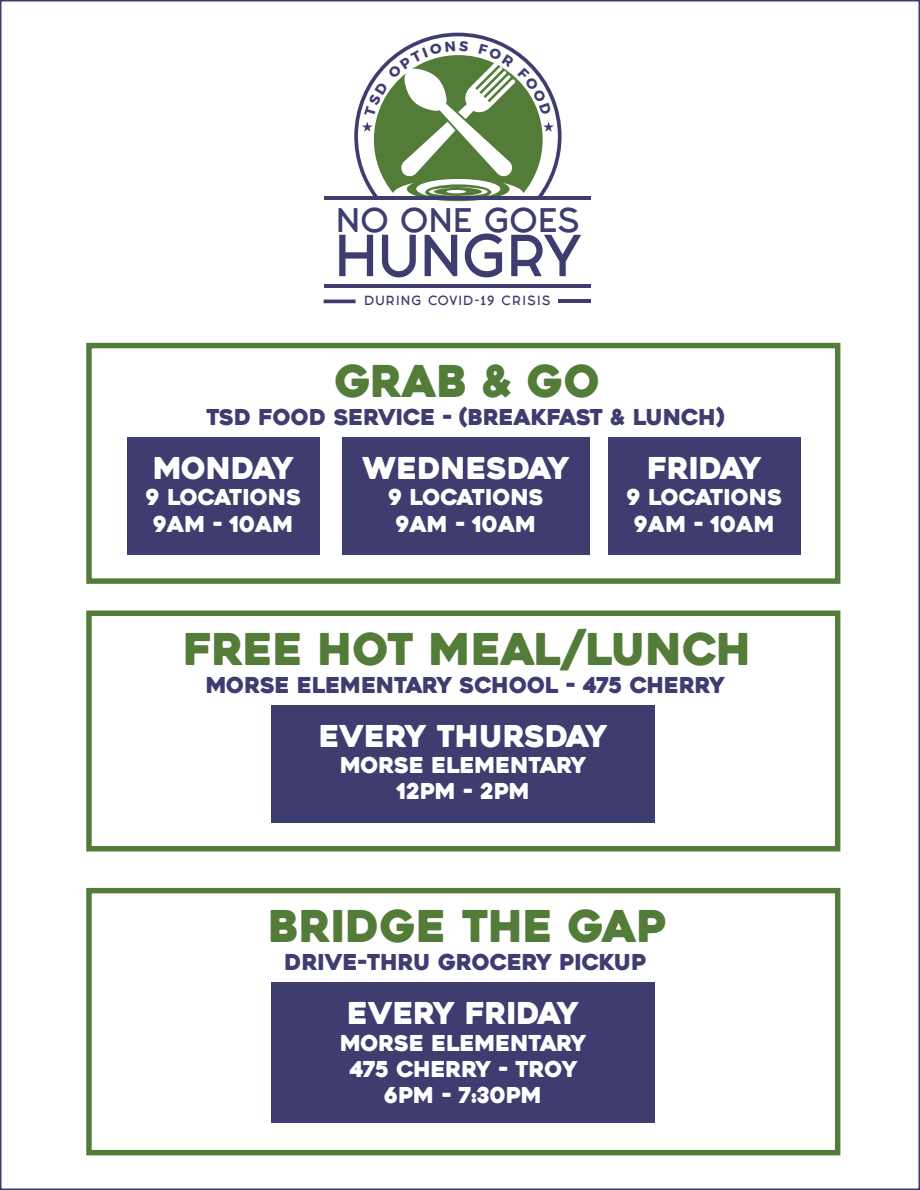
<style>
.page{position:relative;width:920px;height:1190px;background:#fff}
.page>*{position:absolute;margin:0;border:0;box-sizing:border-box;transform-origin:0 0}
.t1{font:50.25px "Fashion Fetish";color:#3f3d6f}
.t2{font:43.65px "Heavitas";color:#537c39}
.t3{font:30px "Heavitas";color:#fff}
.t4{font:28.95px "Fashion Fetish";color:#3f3d6f}
.t5{font:21.9px/26.2px "Heavitas";color:#fff;text-align:center}
.t6{font:21.9px "Heavitas";color:#3f3d6f}
.t7{font:11.25px "Fashion Fetish";letter-spacing:.1em;color:#3f3d6f}
</style>
<div class="page">
<hr style="left:323px;top:196px;width:267px;height:4px;background:#3f3d6f">
<hr style="left:323px;top:284px;width:267px;height:4px;background:#3f3d6f">
<hr style="left:558px;top:299px;width:32px;height:4px;background:#3f3d6f">
<svg style="left:323px;top:299px;width:32px;height:4px"></svg>
<div style="left:127px;top:437px;width:192px;height:117px;background:#3f3d6f"></div>
<div style="left:342px;top:437px;width:247px;height:117px;background:#3f3d6f"></div>
<div style="left:608px;top:437px;width:192px;height:117px;background:#3f3d6f"></div>
<div style="left:86px;top:343px;width:754px;height:241px;border:5px solid #537c39"></div>
<div style="left:271px;top:705px;width:384px;height:117px;background:#3f3d6f"></div>
<div style="left:86px;top:610px;width:754px;height:241px;border:5px solid #537c39"></div>
<div style="left:271px;top:982px;width:384px;height:141px;background:#3f3d6f"></div>
<div style="left:86px;top:888px;width:754px;height:267px;border:5px solid #537c39"></div>
<svg style="left:354px;top:33px;width:207px;height:168px"></svg>
<h3 class="t4" style="left:336px;top:196px;width:245px">NO ONE GOES</h3>
<h1 class="t1" style="left:334px;top:215px;width:248px">HUNGRY</h1>
<p class="t7" style="left:364px;top:291px;width:188px">DURING COVID-19 CRISIS</p>
<h2 class="t2" style="left:335px;top:354px;width:267px">gRAB &amp; gO</h2>
<p class="t6" style="left:206px;top:403px;width:519px">TSD FOOD SERVICE - (BREAKFAST &amp; LUNCH)</p>
<h3 class="t3" style="left:153px;top:450px;width:142px">MONDAY</h3>
<p class="t5" style="left:145px;top:484px;width:157px">9 LOCATIONS<br>9AM - 10AM</p>
<h3 class="t3" style="left:362px;top:450px;width:208px">WEDNESDAY</h3>
<p class="t5" style="left:388px;top:484px;width:157px">9 LOCATIONS<br>9AM - 10AM</p>
<h3 class="t3" style="left:647px;top:450px;width:115px">FRIDAY</h3>
<p class="t5" style="left:626px;top:484px;width:157px">9 LOCATIONS<br>9AM - 10AM</p>
<h2 class="t2" style="left:183px;top:622px;width:569px">FREE HOT MEAL/LUNCH</h2>
<p class="t6" style="left:206px;top:671px;width:520px">MORSE ELEMENTARY SCHOOL - 475 CHERRY</p>
<h3 class="t3" style="left:319px;top:717px;width:290px">EVERY THURSDAY</h3>
<p class="t5" style="left:340px;top:752px;width:248px">MORSE ELEMENTARY<br>12PM - 2PM</p>
<h2 class="t2" style="left:268px;top:899px;width:399px">BRIDGE THE GAP</h2>
<p class="t6" style="left:284px;top:948px;width:363px">DRIVE-THRU GROCERY PICKUP</p>
<h3 class="t3" style="left:347px;top:995px;width:233px">EVERY FRIDAY</h3>
<p class="t5" style="left:340px;top:1029px;width:248px">MORSE ELEMENTARY<br>475 CHERRY - TROY<br>6PM - 7:30PM</p>
</div>
